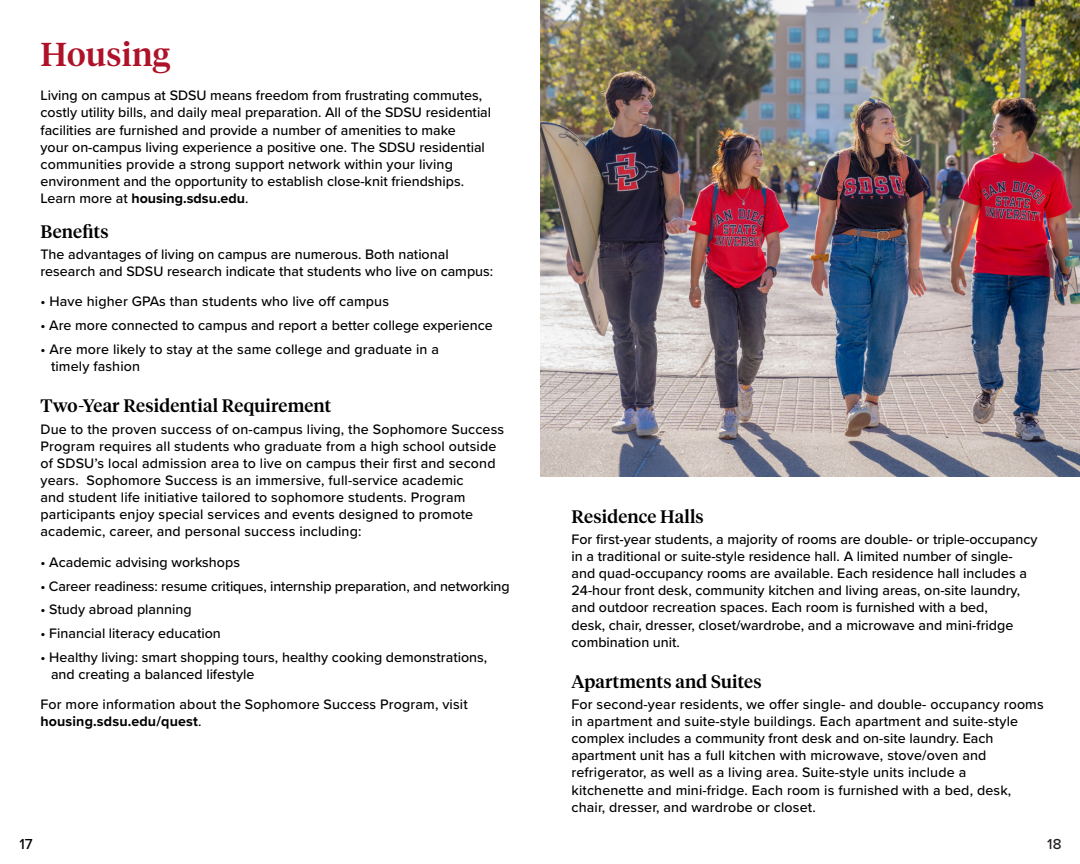
<style>
.page{position:relative;width:1080px;height:864px;background:#fff}
.page>*{position:absolute;margin:0;border:0;box-sizing:border-box;transform-origin:0 0}
.Title_LARGE{font:500 33px "Tiempos Headline";letter-spacing:.01em;color:#ae1229}
.Section_Title{font:500 18px "Tiempos Headline";letter-spacing:.01em;color:#000}
.body{font:500 18px "Tiempos Headline";letter-spacing:.01em;color:#000}
.t1{font:500 15px "Proxima Nova";color:#000}
.t2{font:500 15px "Proxima Nova";color:#231f20}
.body-2{font:500 14.25px/17.1px "Proxima Nova";color:#000}
.bullet_body{font:500 14.25px/17.1px "Proxima Nova";color:#000}
.s1{font-weight:700}
</style>
<div class="page">
<img style="left:540px;top:0;width:540px;height:476px">
<p class="Title_LARGE" style="left:40px;top:32px;width:131px">Housing</p>
<p class="body-2" style="left:40px;top:87px;width:452px">Living on campus at SDSU means freedom from frustrating commutes, costly utility bills, and daily meal preparation. All of the SDSU residential facilities are furnished and provide a number of amenities to make<br>your on-campus living experience a positive one. The SDSU residential communities provide a strong support network within your living environment and the opportunity to establish close-knit friendships.<br>Learn more at <span class="s1">housing.sdsu.edu</span>.</p>
<p class="Section_Title" style="left:40px;top:219px;width:70px">Benefits</p>
<p class="body-2" style="left:40px;top:246px;width:454px">The advantages of living on campus are numerous. Both national research and SDSU research indicate that students who live on campus:</p>
<p class="bullet_body" style="left:40px;top:292px;width:350px">• Have higher GPAs than students who live off campus</p>
<p class="bullet_body" style="left:40px;top:316px;width:454px">• Are more connected to campus and report a better college experience</p>
<p class="bullet_body" style="left:51px;top:340px;width:390px;text-indent:-10px">• Are more likely to stay at the same college and graduate in a timely fashion</p>
<p class="Section_Title" style="left:40px;top:393px;width:292px">Two-Year Residential Requirement</p>
<p class="body-2" style="left:40px;top:420px;width:465px">Due to the proven success of on-campus living, the Sophomore Success Program requires all students who graduate from a high school outside of SDSU’s local admission area to live on campus their first and second years. Sophomore Success is an immersive, full-service academic<br>and student life initiative tailored to sophomore students. Program participants enjoy special services and events designed to promote academic, career, and personal success including:</p>
<p class="bullet_body" style="left:40px;top:553px;width:201px">• Academic advising workshops</p>
<p class="bullet_body" style="left:40px;top:577px;width:471px">• Career readiness: resume critiques, internship preparation, and networking</p>
<p class="bullet_body" style="left:40px;top:601px;width:153px">• Study abroad planning</p>
<p class="bullet_body" style="left:40px;top:624px;width:182px">• Financial literacy education</p>
<p class="bullet_body" style="left:51px;top:648px;width:438px;text-indent:-10px">• Healthy living: smart shopping tours, healthy cooking demonstrations, and creating a balanced lifestyle</p>
<p class="body-2" style="left:40px;top:695px;width:429px">For more information about the Sophomore Success Program, visit <span class="s1">housing.sdsu.edu/quest</span>.</p>
<p class="Section_Title" style="left:572px;top:504px;width:134px">Residence Halls</p>
<p class="body-2" style="left:572px;top:530px;width:468px">For first-year students, a majority of rooms are double- or triple-occupancy in a traditional or suite-style residence hall. A limited number of single&shy;and quad-occupancy rooms are available. Each residence hall includes a 24-hour front desk, community kitchen and living areas, on-site laundry, and outdoor recreation spaces. Each room is furnished with a bed,<br>desk, chair, dresser, closet/wardrobe, and a microwave and mini-fridge combination unit.</p>
<p class="body" style="left:572px;top:669px;width:192px">Apartments and Suites</p>
<p class="body-2" style="left:572px;top:695px;width:474px">For second-year residents, we offer single- and double- occupancy rooms in apartment and suite-style buildings. Each apartment and suite-style complex includes a community front desk and on-site laundry. Each apartment unit has a full kitchen with microwave, stove/oven and refrigerator, as well as a living area. Suite-style units include a<br>kitchenette and mini-fridge. Each room is furnished with a bed, desk, chair, dresser, and wardrobe or closet.</p>
<p class="t1" style="left:19px;top:833px;width:15px">17</p>
<p class="t2" style="left:1047px;top:833px;width:16px">18</p>
</div>
